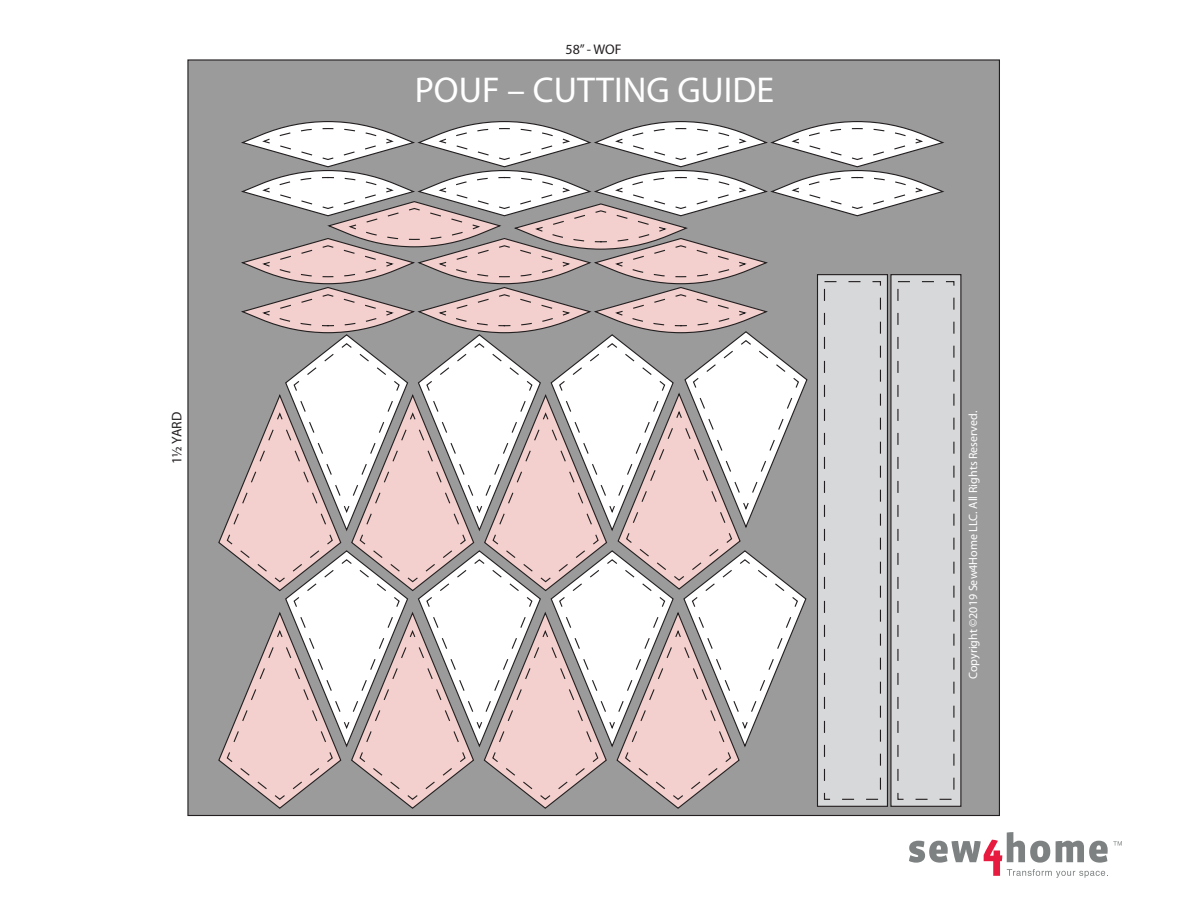
<style>
.page{position:relative;width:1188px;height:918px;background:#fff}
.page>*{position:absolute;margin:0;border:0;box-sizing:border-box;transform-origin:0 0}
.t1{font:36px "Myriad Pro";color:#fff}
.t2{font:13.95px "Myriad Pro";color:#231f20}
.t3{font:12px "Myriad Pro";color:#fff}
</style>
<div class="page">
<svg style="left:909px;top:832px;width:213px;height:46px"></svg>
<div style="left:187px;top:59px;width:813px;height:757px;background:#9b9b9b;border:1px solid #231f20"></div>
<svg style="left:218px;top:121px;width:726px;height:688px"></svg>
<div style="left:890px;top:274px;width:71px;height:533px;background:#d7d8da;border:1px solid #231f20"></div>
<div style="left:817px;top:274px;width:71px;height:533px;background:#d7d8da;border:1px solid #231f20"></div>
<div style="left:824px;top:281px;width:57px;height:519px;background:#d7d8da;border:1px dashed #231f20"></div>
<p class="t2" style="left:168px;top:464px;width:53px;rotate:-90deg">1½ YARD</p>
<p class="t2" style="left:566px;top:40px;width:58px">58” - WOF</p>
<h1 class="t1" style="left:415px;top:68px;width:361px">POUF – CUTTING GUIDE</h1>
<p class="t3" style="left:966px;top:679px;width:270px;rotate:-90deg">Copyright ©2019 Sew4Home LLC. All Rights Reserved.</p>
</div>
